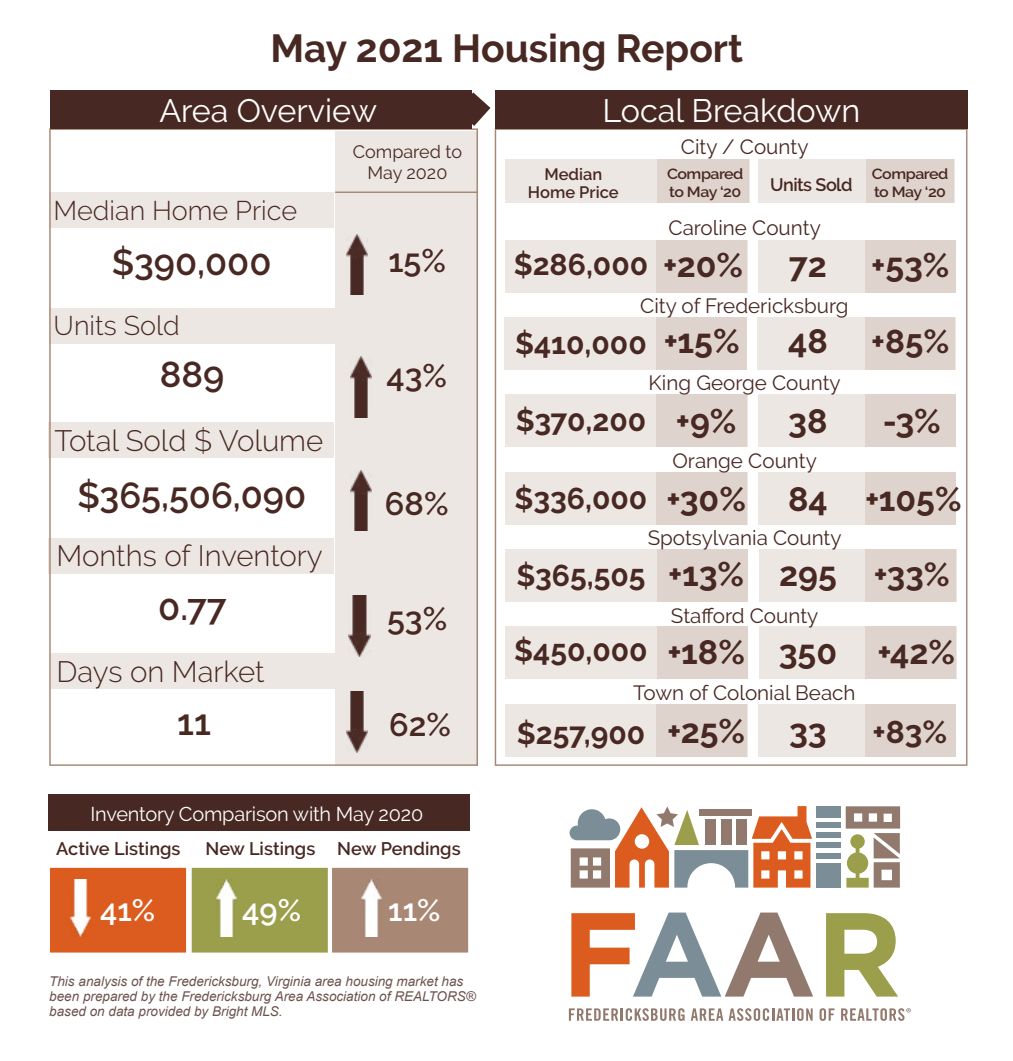
<style>
.page{position:relative;width:1013px;height:1061px;background:#fff}
.page>*{position:absolute;margin:0;border:0;box-sizing:border-box;transform-origin:0 0}
.t1{font:700 39px "Raleway";color:#482822}
.t2{font:600 36px "Raleway";color:#482822}
.t3{font:700 33.75px "Raleway";color:#482822}
.t4{font:700 33px "Raleway";color:#482822}
.t5{font:32.4px "Raleway";color:#fff}
.t6{font:600 32.4px "Raleway";color:#482822}
.t7{font:700 31.5px "Raleway";color:#482822}
.t8{font:30.75px "Raleway";color:#fff}
.t9{font:600 30.75px "Raleway";color:#fff}
.t10{font:700 30px "Raleway";color:#482822}
.t11{font:300 29.4px "Raleway";color:#482822}
.t12{font:300 27px "Raleway";color:#482822}
.t13{font:20.55px "Raleway";color:#482822}
.t14{font:19.95px "Raleway";letter-spacing:-.01em;color:#fff}
.t15{font:600 18.15px "Raleway";color:#482822}
.t16{font:18px/21.6px "Raleway";color:#482822;text-align:center}
.t17{font:600 18px "Raleway";letter-spacing:-.03em;color:#482822}
.t18{font:600 16.5px/18px "Raleway";color:#482822;text-align:center}
.t19{font:600 14.7px/18px "Raleway";letter-spacing:-.03em;color:#482822;scale:1.09 1}
.t20{font:italic 13.5px/14.7px "Arial";color:#482822}
</style>
<div class="page">
<div style="left:505px;top:160px;width:243px;height:43px;background:#ede7e3"></div>
<div style="left:758px;top:240px;width:197px;height:52px;background:#ede7e3"></div>
<div style="left:758px;top:703px;width:197px;height:53px;background:#ede7e3"></div>
<div style="left:759px;top:626px;width:197px;height:53px;background:#ede7e3"></div>
<div style="left:759px;top:549px;width:197px;height:53px;background:#ede7e3"></div>
<div style="left:758px;top:394px;width:197px;height:53px;background:#ede7e3"></div>
<div style="left:757px;top:317px;width:197px;height:53px;background:#ede7e3"></div>
<div style="left:758px;top:472px;width:197px;height:53px;background:#ede7e3"></div>
<div style="left:757px;top:160px;width:196px;height:43px;background:linear-gradient(to right,#f1edea,#ddd1c9)"></div>
<div style="left:48px;top:793px;width:422px;height:37px;background:#482822"></div>
<div style="left:494px;top:90px;width:473px;height:38px;background:#482822"></div>
<div style="left:657px;top:160px;width:92px;height:43px;background:#dfd4cd"></div>
<div style="left:865px;top:703px;width:90px;height:53px;background:#dfd4cd"></div>
<div style="left:865px;top:626px;width:90px;height:53px;background:#dfd4cd"></div>
<div style="left:865px;top:549px;width:90px;height:53px;background:#dfd4cd"></div>
<div style="left:865px;top:394px;width:90px;height:53px;background:#dfd4cd"></div>
<div style="left:865px;top:317px;width:90px;height:53px;background:#dfd4cd"></div>
<div style="left:865px;top:240px;width:90px;height:52px;background:#dfd4cd"></div>
<div style="left:865px;top:472px;width:90px;height:53px;background:#dfd4cd"></div>
<div style="left:49px;top:192px;width:285px;height:35px;background:#ede7e3"></div>
<div style="left:49px;top:308px;width:285px;height:36px;background:#ede7e3"></div>
<div style="left:48px;top:422px;width:286px;height:35px;background:#ede7e3"></div>
<div style="left:48px;top:538px;width:286px;height:36px;background:#ede7e3"></div>
<div style="left:51px;top:653px;width:284px;height:35px;background:#ede7e3"></div>
<div style="left:50px;top:90px;width:422px;height:39px;background:#482822"></div>
<div style="left:815px;top:852px;width:25px;height:6px;background:#7b8d97"></div>
<div style="left:815px;top:842px;width:25px;height:6px;background:#7b8d97"></div>
<div style="left:815px;top:806px;width:25px;height:11px;background:#7b8d97"></div>
<div style="left:815px;top:863px;width:25px;height:24px;background:#7b8d97"></div>
<div style="left:815px;top:832px;width:25px;height:5px;background:#7b8d97"></div>
<div style="left:815px;top:822px;width:25px;height:5px;background:#7b8d97"></div>
<svg style="left:845px;top:806px;width:55px;height:81px"></svg>
<svg style="left:569px;top:806px;width:243px;height:81px"></svg>
<svg style="left:571px;top:912px;width:242px;height:84px"></svg>
<svg style="left:826px;top:913px;width:72px;height:83px"></svg>
<svg style="left:569px;top:1008px;width:115px;height:12px"></svg>
<svg style="left:691px;top:1008px;width:121px;height:12px"></svg>
<svg style="left:819px;top:1008px;width:15px;height:12px"></svg>
<svg style="left:841px;top:1008px;width:69px;height:12px"></svg>
<div style="left:336px;top:131px;width:142px;height:635px;background:#ede7e3"></div>
<hr style="left:335px;top:191px;width:143px;height:2px;background:#a88875">
<div style="left:50px;top:867px;width:136px;height:85px;background:#db5c1e;border:2px solid #db5c1e"></div>
<div style="left:192px;top:867px;width:136px;height:85px;background:#9b9f4b;border:2px solid #9b9f4b"></div>
<div style="left:332px;top:867px;width:136px;height:85px;background:#a88875;border:2px solid #a88875"></div>
<svg style="left:472px;top:92px;width:19px;height:34px"></svg>
<img style="left:70px;top:879px;width:20px;height:57px">
<img style="left:217px;top:879px;width:20px;height:57px">
<img style="left:361px;top:879px;width:20px;height:57px">
<img style="left:349px;top:595px;width:21px;height:61px">
<div style="left:505px;top:703px;width:242px;height:53px;background:#ede7e3"></div>
<div style="left:506px;top:626px;width:242px;height:53px;background:#ede7e3"></div>
<div style="left:506px;top:549px;width:242px;height:53px;background:#ede7e3"></div>
<div style="left:505px;top:394px;width:242px;height:53px;background:#ede7e3"></div>
<div style="left:505px;top:317px;width:242px;height:53px;background:#ede7e3"></div>
<div style="left:505px;top:240px;width:242px;height:52px;background:#ede7e3"></div>
<img style="left:346px;top:234px;width:21px;height:61px">
<img style="left:350px;top:357px;width:21px;height:60px">
<img style="left:350px;top:470px;width:21px;height:61px">
<img style="left:346px;top:692px;width:21px;height:60px">
<div style="left:505px;top:472px;width:242px;height:53px;background:#ede7e3"></div>
<div style="left:656px;top:703px;width:91px;height:53px;background:#dfd4cd"></div>
<div style="left:657px;top:626px;width:90px;height:53px;background:#dfd4cd"></div>
<div style="left:657px;top:549px;width:90px;height:53px;background:#dfd4cd"></div>
<div style="left:656px;top:394px;width:91px;height:53px;background:#dfd4cd"></div>
<div style="left:656px;top:317px;width:90px;height:53px;background:#dfd4cd"></div>
<div style="left:656px;top:240px;width:90px;height:52px;background:#dfd4cd"></div>
<div style="left:656px;top:472px;width:91px;height:53px;background:#dfd4cd"></div>
<h1 class="t1" style="left:270px;top:26px;width:474px">May 2021 Housing Report</h1>
<h3 class="t5" style="left:159px;top:92px;width:219px">Area Overview</h3>
<h3 class="t16" style="left:353px;top:140px;width:111px">Compared to<br>May 2020</h3>
<h3 class="t12" style="left:54px;top:194px;width:245px">Median Home Price</h3>
<h3 class="t5" style="left:602px;top:91px;width:259px">Local Breakdown</h3>
<h3 class="t13" style="left:681px;top:134px;width:129px">City / County</h3>
<p class="t18" style="left:528px;top:165px;width:92px">Median<br>Home Price</p>
<p class="t19" style="left:667px;top:165px;width:72px">Compared to May ‘20</p>
<h3 class="t17" style="left:770px;top:175px;width:84px">Units Sold</h3>
<h3 class="t13" style="left:668px;top:215px;width:154px">Caroline County</h3>
<h2 class="t2" style="left:112px;top:242px;width:161px">$390,000</h2>
<h3 class="t12" style="left:54px;top:309px;width:128px">Units Sold</h3>
<h2 class="t2" style="left:160px;top:354px;width:66px">889</h2>
<h3 class="t11" style="left:55px;top:423px;width:270px">Total Sold $ Volume</h3>
<h2 class="t2" style="left:77px;top:475px;width:230px">$365,506,090</h2>
<h3 class="t11" style="left:56px;top:539px;width:268px">Months of Inventory</h3>
<h2 class="t2" style="left:158px;top:587px;width:70px">0.77</h2>
<h3 class="t11" style="left:56px;top:654px;width:210px">Days on Market</h3>
<h2 class="t2" style="left:177px;top:702px;width:35px">11</h2>
<h3 class="t6" style="left:388px;top:242px;width:59px">15%</h3>
<h3 class="t6" style="left:386px;top:357px;width:62px">43%</h3>
<h3 class="t6" style="left:385px;top:485px;width:65px">68%</h3>
<h3 class="t6" style="left:387px;top:600px;width:62px">53%</h3>
<h3 class="t6" style="left:389px;top:706px;width:63px">62%</h3>
<h3 class="t10" style="left:513px;top:247px;width:136px">$286,000</h3>
<h3 class="t3" style="left:789px;top:245px;width:40px">72</h3>
<h3 class="t3" style="left:663px;top:245px;width:81px">+20%</h3>
<h3 class="t13" style="left:640px;top:294px;width:210px">City of Fredericksburg</h3>
<h3 class="t10" style="left:515px;top:326px;width:133px">$410,000</h3>
<h3 class="t3" style="left:663px;top:322px;width:77px">+15%</h3>
<h3 class="t3" style="left:788px;top:322px;width:41px">48</h3>
<h3 class="t13" style="left:648px;top:371px;width:194px">King George County</h3>
<h3 class="t10" style="left:515px;top:403px;width:132px">$370,200</h3>
<h3 class="t3" style="left:788px;top:402px;width:41px">38</h3>
<h3 class="t3" style="left:675px;top:402px;width:62px">+9%</h3>
<h3 class="t13" style="left:672px;top:449px;width:146px">Orange County</h3>
<h3 class="t10" style="left:514px;top:481px;width:134px">$336,000</h3>
<h3 class="t3" style="left:788px;top:480px;width:41px">84</h3>
<h3 class="t3" style="left:666px;top:480px;width:81px">+30%</h3>
<h3 class="t13" style="left:647px;top:526px;width:195px">Spotsylvania County</h3>
<h3 class="t10" style="left:516px;top:558px;width:130px">$365,505</h3>
<h3 class="t3" style="left:668px;top:555px;width:77px">+13%</h3>
<h3 class="t3" style="left:779px;top:555px;width:59px">295</h3>
<h3 class="t13" style="left:671px;top:604px;width:149px">Stafford County</h3>
<h3 class="t10" style="left:514px;top:633px;width:135px">$450,000</h3>
<h3 class="t3" style="left:778px;top:632px;width:60px">350</h3>
<h3 class="t3" style="left:667px;top:632px;width:79px">+18%</h3>
<h3 class="t13" style="left:633px;top:681px;width:224px">Town of Colonial Beach</h3>
<h3 class="t3" style="left:667px;top:712px;width:79px">+25%</h3>
<h3 class="t10" style="left:516px;top:716px;width:130px">$257,900</h3>
<h3 class="t3" style="left:789px;top:712px;width:39px">33</h3>
<p class="t19" style="left:871px;top:165px;width:72px">Compared to May ‘20</p>
<h3 class="t3" style="left:871px;top:245px;width:80px">+53%</h3>
<h3 class="t4" style="left:871px;top:322px;width:80px">+85%</h3>
<h3 class="t3" style="left:882px;top:402px;width:59px">-3%</h3>
<h3 class="t3" style="left:865px;top:480px;width:98px">+105%</h3>
<h3 class="t4" style="left:873px;top:555px;width:77px">+33%</h3>
<h3 class="t3" style="left:877px;top:632px;width:79px">+42%</h3>
<h3 class="t7" style="left:872px;top:713px;width:76px">+83%</h3>
<h3 class="t8" style="left:157px;top:794px;width:208px">Area Overview</h3>
<h3 class="t14" style="left:90px;top:802px;width:334px">Inventory Comparison with May 2020</h3>
<h3 class="t15" style="left:56px;top:838px;width:126px">Active Listings</h3>
<h3 class="t15" style="left:205px;top:838px;width:257px">New Listings New Pendings</h3>
<h3 class="t9" style="left:100px;top:892px;width:57px">41%</h3>
<h3 class="t9" style="left:242px;top:892px;width:60px">49%</h3>
<h3 class="t9" style="left:388px;top:892px;width:54px">11%</h3>
<p class="t20" style="left:49px;top:974px;width:428px">This analysis of the Fredericksburg, Virginia area housing market has been prepared by the Fredericksburg Area Association of REALTORS® based on data provided by Bright MLS.</p>
</div>
